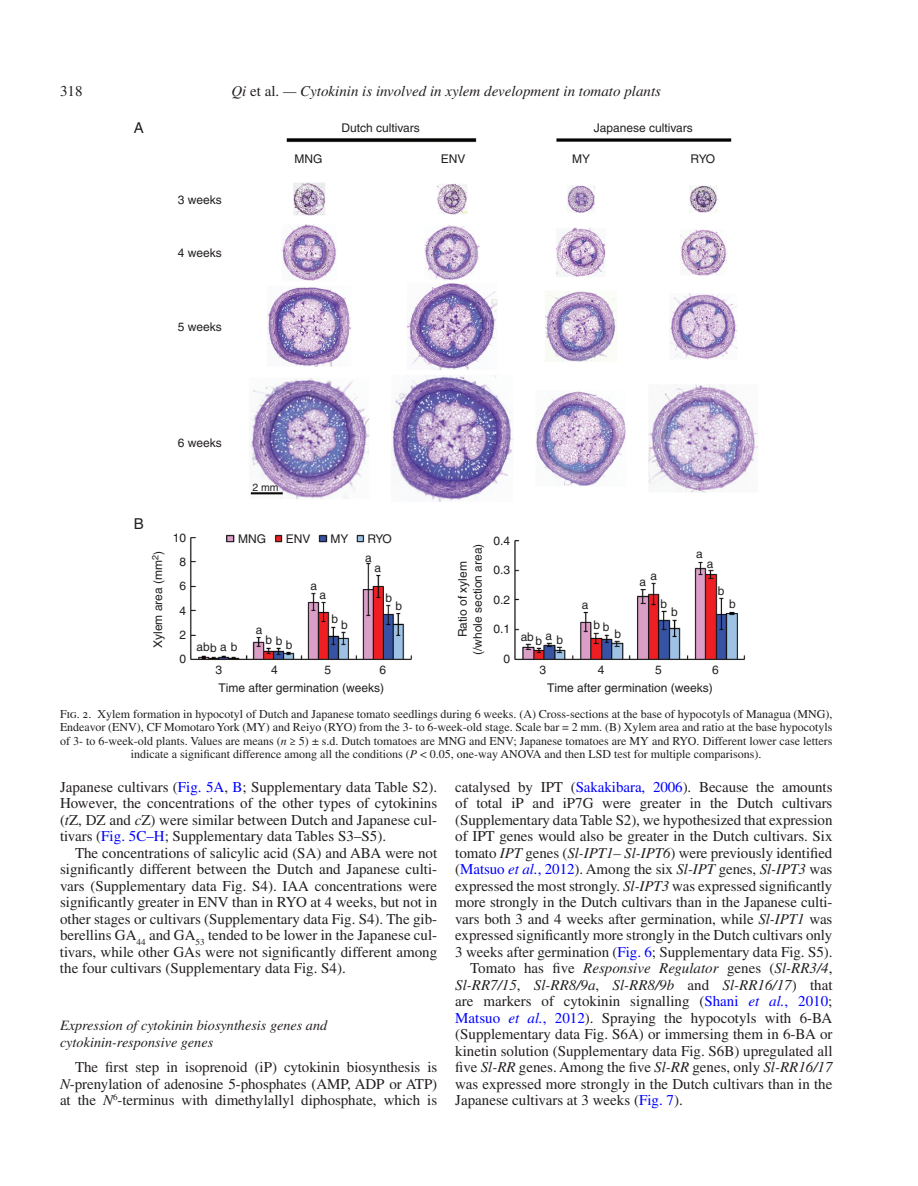
<style>
.page{position:relative;width:918px;height:1186px;background:#fff}
.page>*{position:absolute;margin:0;border:0;box-sizing:border-box;transform-origin:0 0}
.t1{font:15px/16.5px "Times LT Std";letter-spacing:-.005em;color:#231f20;text-align:justify}
.t2{font:italic 15px "Times LT Std";color:#231f20}
.t3{font:15px "Helvetica";color:#231f20}
.t4{font:italic 14.25px/17.2px "Times LT Std";color:#231f20}
.t5{font:12px/13.5px "Times LT Std";color:#231f20;text-align:center}
.t6{font:12px/17.2px "Helvetica";color:#231f20}
.t7{font:10.5px "Helvetica";color:#231f20}
.s1{font-style:normal}
.s2{font-style:italic}
.s3{color:#00f}
.s4{font-style:italic;color:#00f}
</style>
<div class="page">
<img style="left:190px;top:138px;width:568px;height:522px">
<p class="t1" style="left:60px;top:83px;width:24px">318</p>
<p class="t2" style="left:231px;top:83px;width:431px">Qi <span class="s1">et al.</span> — Cytokinin is involved in xylem development in tomato plants</p>
<p class="t3" style="left:134px;top:119px;width:12px">A</p>
<p class="t6" style="left:178px;top:191px;width:46px">3 weeks</p>
<p class="t6" style="left:178px;top:244px;width:46px">4 weeks</p>
<p class="t6" style="left:178px;top:318px;width:46px">5 weeks</p>
<p class="t6" style="left:295px;top:150px;width:29px">MNG</p>
<p class="t6" style="left:342px;top:119px;width:80px">Dutch cultivars</p>
<p class="t6" style="left:594px;top:119px;width:100px">Japanese cultivars</p>
<p class="t6" style="left:441px;top:150px;width:26px">ENV</p>
<p class="t6" style="left:572px;top:150px;width:19px">MY</p>
<p class="t6" style="left:691px;top:150px;width:26px">RYO</p>
<p class="t6" style="left:178px;top:434px;width:46px">6 weeks</p>
<p class="t7" style="left:252px;top:481px;width:28px">2 mm</p>
<p class="t3" style="left:134px;top:515px;width:12px">B</p>
<p class="t6" style="left:149px;top:648px;width:99px;rotate:-90deg">Xylem area (mm<sup>2</sup>)</p>
<p class="t6" style="left:173px;top:529px;width:15px">10</p>
<p class="t6" style="left:238px;top:530px;width:29px">MNG</p>
<p class="t6" style="left:286px;top:530px;width:26px">ENV</p>
<p class="t6" style="left:331px;top:530px;width:19px">MY</p>
<p class="t6" style="left:367px;top:530px;width:26px">RYO</p>
<p class="t6" style="left:180px;top:553px;width:8px">8</p>
<p class="t6" style="left:365px;top:549px;width:8px">a</p>
<p class="t6" style="left:375px;top:559px;width:8px">a</p>
<p class="t6" style="left:180px;top:577px;width:8px">6</p>
<p class="t6" style="left:180px;top:602px;width:8px">4</p>
<p class="t6" style="left:180px;top:626px;width:8px">2</p>
<p class="t6" style="left:210px;top:638px;width:29px">b b</p>
<p class="t6" style="left:196px;top:638px;width:32px">ab a</p>
<p class="t6" style="left:256px;top:621px;width:8px">a</p>
<p class="t6" style="left:265px;top:631px;width:18px">b b</p>
<p class="t6" style="left:286px;top:636px;width:8px">b</p>
<p class="t6" style="left:311px;top:577px;width:8px">a</p>
<p class="t6" style="left:319px;top:586px;width:8px">a</p>
<p class="t6" style="left:331px;top:610px;width:8px">b</p>
<p class="t6" style="left:341px;top:616px;width:8px">b</p>
<p class="t6" style="left:385px;top:589px;width:8px">b</p>
<p class="t6" style="left:395px;top:597px;width:8px">b</p>
<p class="t6" style="left:180px;top:650px;width:8px">0</p>
<p class="t6" style="left:455px;top:655px;width:113px;line-height:15px;text-align:center;rotate:-90deg">Ratio of xylem (/whole section area)</p>
<p class="t6" style="left:493px;top:532px;width:18px">0.4</p>
<p class="t6" style="left:493px;top:562px;width:18px">0.3</p>
<p class="t6" style="left:493px;top:591px;width:18px">0.2</p>
<p class="t6" style="left:493px;top:620px;width:18px">0.1</p>
<p class="t6" style="left:503px;top:650px;width:8px">0</p>
<p class="t6" style="left:527px;top:631px;width:37px">bb b</p>
<p class="t6" style="left:521px;top:628px;width:8px">a</p>
<p class="t6" style="left:546px;top:627px;width:8px">a</p>
<p class="t6" style="left:582px;top:596px;width:8px">a</p>
<p class="t6" style="left:593px;top:617px;width:18px">bb</p>
<p class="t6" style="left:614px;top:625px;width:8px">b</p>
<p class="t6" style="left:650px;top:567px;width:8px">a</p>
<p class="t6" style="left:639px;top:573px;width:8px">a</p>
<p class="t6" style="left:661px;top:595px;width:8px">b</p>
<p class="t6" style="left:671px;top:603px;width:8px">b</p>
<p class="t6" style="left:696px;top:545px;width:8px">a</p>
<p class="t6" style="left:707px;top:555px;width:8px">a</p>
<p class="t6" style="left:718px;top:582px;width:8px">b</p>
<p class="t6" style="left:729px;top:595px;width:8px">b</p>
<p class="t6" style="left:215px;top:661px;width:170px">3<br>Time after germination (weeks)</p>
<p class="t6" style="left:271px;top:661px;width:8px">4</p>
<p class="t6" style="left:325px;top:661px;width:8px">5</p>
<p class="t6" style="left:380px;top:661px;width:8px">6</p>
<p class="t6" style="left:540px;top:661px;width:8px">3</p>
<p class="t6" style="left:598px;top:661px;width:8px">4</p>
<p class="t6" style="left:655px;top:661px;width:8px">5</p>
<p class="t6" style="left:712px;top:661px;width:8px">6</p>
<p class="t6" style="left:547px;top:679px;width:167px">Time after germination (weeks)</p>
<p class="t5" style="left:60px;top:707px;width:774px">Fig. 2. Xylem formation in hypocotyl of Dutch and Japanese tomato seedlings during 6 weeks. (A) Cross-sections at the base of hypocotyls of Managua (MNG), Endeavor (ENV), CF Momotaro York (MY) and Reiyo (RYO) from the 3- to 6-week-old stage. Scale bar = 2 mm. (B) Xylem area and ratio at the base hypocotyls of 3- to 6-week-old plants. Values are means (<span class="s2">n</span> ≥ 5) ± s.d. Dutch tomatoes are MNG and ENV; Japanese tomatoes are MY and RYO. Different lower case letters indicate a significant difference among all the conditions (<span class="s2">P</span> &lt; 0.05, one-way ANOVA and then LSD test for multiple comparisons).</p>
<p class="t1" style="left:60px;top:778px;width:379px">Japanese cultivars (<span class="s3">Fig. 5A</span>, <span class="s3">B</span>; Supplementary data Table S2).<br>However, the concentrations of the other types of cytokinins (<span class="s2">t</span>Z, DZ and <span class="s2">c</span>Z) were similar between Dutch and Japanese cul&shy;tivars (<span class="s3">Fig. 5C–H</span>; Supplementary data Tables S3–S5).</p>
<p class="t1" style="left:60px;top:844px;width:379px;text-indent:15px">The concentrations of salicylic acid (SA) and ABA were not significantly different between the Dutch and Japanese culti&shy;vars (Supplementary data Fig. S4). IAA concentrations were significantly greater in ENV than in RYO at 4 weeks, but not in other stages or cultivars (Supplementary data Fig. S4). The gib&shy;berellins GA<sub>44</sub> and GA<sub>53</sub> tended to be lower in the Japanese cul&shy;tivars, while other GAs were not significantly different among the four cultivars (Supplementary data Fig. S4).</p>
<p class="t4" style="left:60px;top:1016px;width:269px">Expression of cytokinin biosynthesis genes and cytokinin-responsive genes</p>
<p class="t1" style="left:60px;top:1059px;width:379px;text-indent:15px">The first step in isoprenoid (iP) cytokinin biosynthesis is <span class="s2">N</span>-prenylation of adenosine 5-phosphates (AMP, ADP or ATP) at the <span class="s2">N</span><sup>6</sup>-terminus with dimethylallyl diphosphate, which is</p>
<p class="t1" style="left:455px;top:778px;width:379px">catalysed by IPT (<span class="s3">Sakakibara, 2006</span>). Because the amounts</p>
<p class="t1" style="left:455px;top:795px;width:379px">of total iP and iP7G were greater in the Dutch cultivars</p>
<p class="t1" style="left:455px;top:811px;width:379px">(Supplementary data Table S2), we hypothesized that expression</p>
<p class="t1" style="left:455px;top:828px;width:379px">of IPT genes would also be greater in the Dutch cultivars. Six</p>
<p class="t1" style="left:455px;top:844px;width:379px">tomato <span class="s2">IPT</span> genes (<span class="s2">Sl-IPT1– Sl-IPT6</span>) were previously identified</p>
<p class="t1" style="left:455px;top:861px;width:379px">(<span class="s3">Matsuo</span> <span class="s4">et al.</span><span class="s3">, 2012</span>). Among the six <span class="s2">Sl-IPT</span> genes, <span class="s2">Sl-IPT3</span> was</p>
<p class="t1" style="left:455px;top:877px;width:379px">expressed the most strongly. <span class="s2">Sl-IPT3</span> was expressed significantly</p>
<p class="t1" style="left:455px;top:894px;width:379px">more strongly in the Dutch cultivars than in the Japanese culti-</p>
<p class="t1" style="left:455px;top:910px;width:379px">vars both 3 and 4 weeks after germination, while <span class="s2">Sl-IPT1</span> was</p>
<p class="t1" style="left:455px;top:927px;width:379px">expressed significantly more strongly in the Dutch cultivars only</p>
<p class="t1" style="left:455px;top:943px;width:379px">3 weeks after germination (<span class="s3">Fig. 6</span>; Supplementary data Fig. S5).</p>
<p class="t2" style="left:470px;top:960px;width:364px"><span class="s1">Tomato has five</span> Responsive Regulator <span class="s1">genes (</span>Sl-RR3/4<span class="s1">,</span></p>
<p class="t2" style="left:455px;top:977px;width:379px">Sl-RR7/15<span class="s1">,</span> Sl-RR8/9a<span class="s1">,</span> Sl-RR8/9b <span class="s1">and</span> Sl-RR16/17<span class="s1">) that</span></p>
<p class="t1" style="left:455px;top:993px;width:379px">are markers of cytokinin signalling (<span class="s3">Shani</span> <span class="s4">et al.</span><span class="s3">, 2010</span>;</p>
<p class="t1" style="left:455px;top:1009px;width:379px"><span class="s3">Matsuo</span> <span class="s4">et al.</span><span class="s3">, 2012</span>). Spraying the hypocotyls with 6-BA</p>
<p class="t1" style="left:455px;top:1026px;width:379px">(Supplementary data Fig. S6A) or immersing them in 6-BA or</p>
<p class="t1" style="left:455px;top:1042px;width:379px">kinetin solution (Supplementary data Fig. S6B) upregulated all</p>
<p class="t1" style="left:455px;top:1059px;width:379px">five <span class="s2">Sl-RR</span> genes. Among the five <span class="s2">Sl-RR</span> genes, only <span class="s2">Sl-RR16/17</span></p>
<p class="t1" style="left:455px;top:1075px;width:379px">was expressed more strongly in the Dutch cultivars than in the</p>
<p class="t1" style="left:455px;top:1092px;width:229px">Japanese cultivars at 3 weeks (<span class="s3">Fig. 7</span>).</p>
</div>
